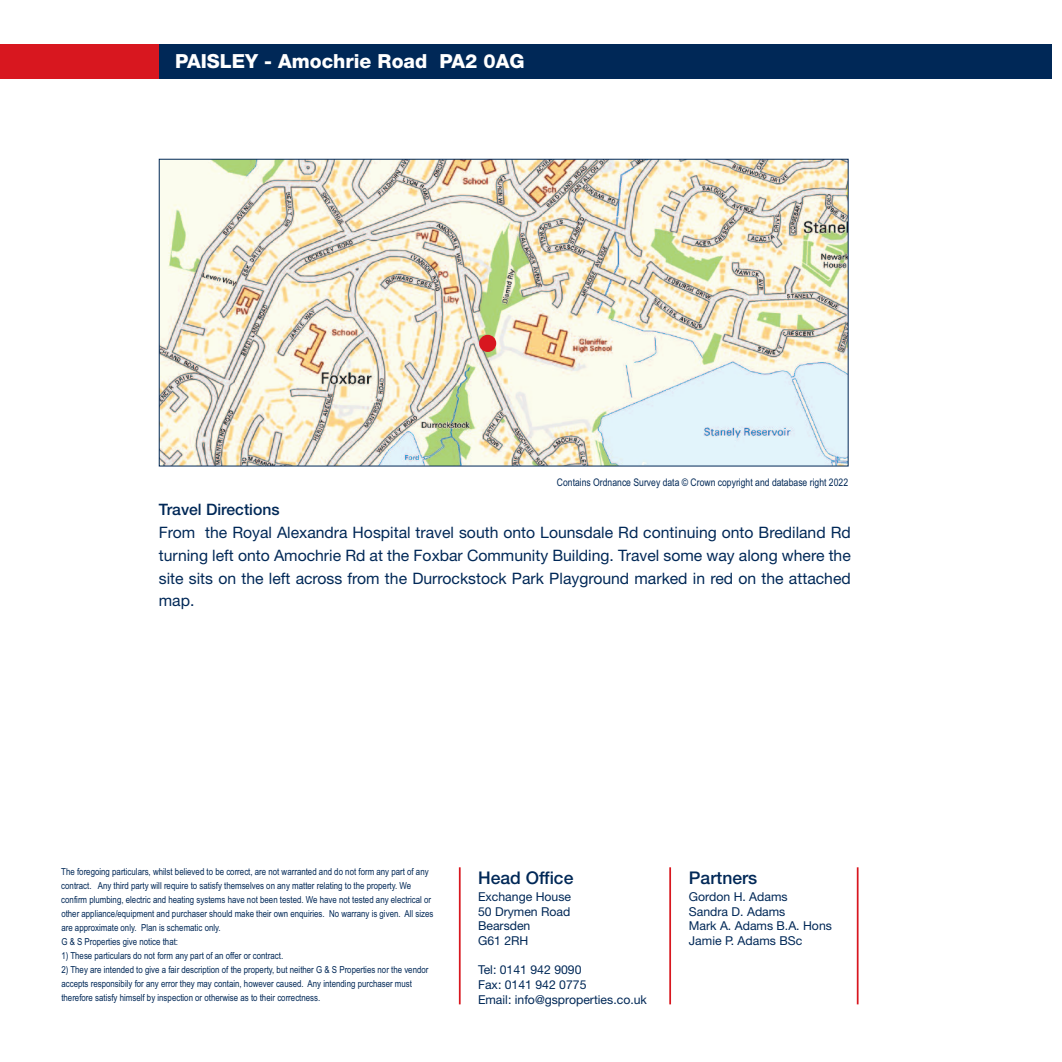
<style>
.page{position:relative;width:1062px;height:1062px;background:#fff}
.page>*{position:absolute;margin:0;border:0;box-sizing:border-box;transform-origin:0 0}
.t1{font:800 19.43px "Helvetica Neue";color:#fff}
.t2{font:500 17.5px "Helvetica Neue";color:#002857}
.t3{font:15.75px/22.8px "Helvetica Neue LT Std";color:#002857;text-align:justify}
.t4{font:500 15.75px "Helvetica Neue";color:#002857}
.t5{font:12.25px/14.7px "Helvetica Neue LT Std";color:#002857}
.t6{font:10.5px "Arial Narrow";color:#002857}
.t7{font:9.62px/14px "Arial Narrow";color:#002857}
</style>
<div class="page">
<img style="left:161px;top:161px;width:685px;height:303px">
<hr style="left:669px;top:867px;width:2px;height:137px;background:#d8171f">
<hr style="left:856px;top:867px;width:2px;height:137px;background:#d8171f">
<hr style="left:459px;top:867px;width:1px;height:137px;background:#d8171f">
<div style="left:10px;top:44px;width:1042px;height:35px;background:#002857"></div>
<div style="left:0;top:44px;width:159px;height:35px;background:#d8171f"></div>
<div style="left:479px;top:335px;width:17px;height:17px;background:#d8171f;border-radius:50%"></div>
<h1 class="t1" style="left:175px;top:54px;width:351px">PAISLEY - Amochrie Road PA2 0AG</h1>
<p class="t6" style="left:557px;top:476px;width:293px">Contains Ordnance Survey data © Crown copyright and database right 2022</p>
<h3 class="t4" style="left:159px;top:497px;width:122px">Travel Directions</h3>
<p class="t3" style="left:159px;top:523px;width:693px">From the Royal Alexandra Hospital travel south onto Lounsdale Rd continuing onto Brediland Rd turning left onto Amochrie Rd at the Foxbar Community Building. Travel some way along where the site sits on the left across from the Durrockstock Park Playground marked in red on the attached map.</p>
<p class="t7" style="left:61px;top:864px;width:374px">The foregoing particulars, whilst believed to be correct, are not warranted and do not form any part of any contract. Any third party will require to satisfy themselves on any matter relating to the property. We confirm plumbing, electric and heating systems have not been tested. We have not tested any electrical or other appliance/equipment and purchaser should make their own enquiries. No warrany is given. All sizes are approximate only. Plan is schematic only.<br>G &amp; S Properties give notice that:</p>
<p class="t7" style="left:61px;top:948px;width:223px">1) These particulars do not form any part of an offer or contract.</p>
<p class="t7" style="left:61px;top:962px;width:369px">2) They are intended to give a fair description of the property, but neither G &amp; S Properties nor the vendor accepts responsibily for any error they may contain, however caused. Any intending purchaser must therefore satisfy himself by inspection or otherwise as to their correctness.</p>
<h2 class="t2" style="left:478px;top:863px;width:97px">Head Office</h2>
<p class="t5" style="left:478px;top:890px;width:95px">Exchange House<br>50 Drymen Road<br>Bearsden<br>G61 2RH</p>
<p class="t5" style="left:478px;top:963px;width:170px">Tel: 0141 942 9090<br>Fax: 0141 942 0775<br>Email: info@gsproperties.co.uk</p>
<h2 class="t2" style="left:689px;top:863px;width:70px">Partners</h2>
<p class="t5" style="left:689px;top:890px;width:144px">Gordon H. Adams<br>Sandra D. Adams<br>Mark A. Adams B.A. Hons<br>Jamie P. Adams BSc</p>
</div>
